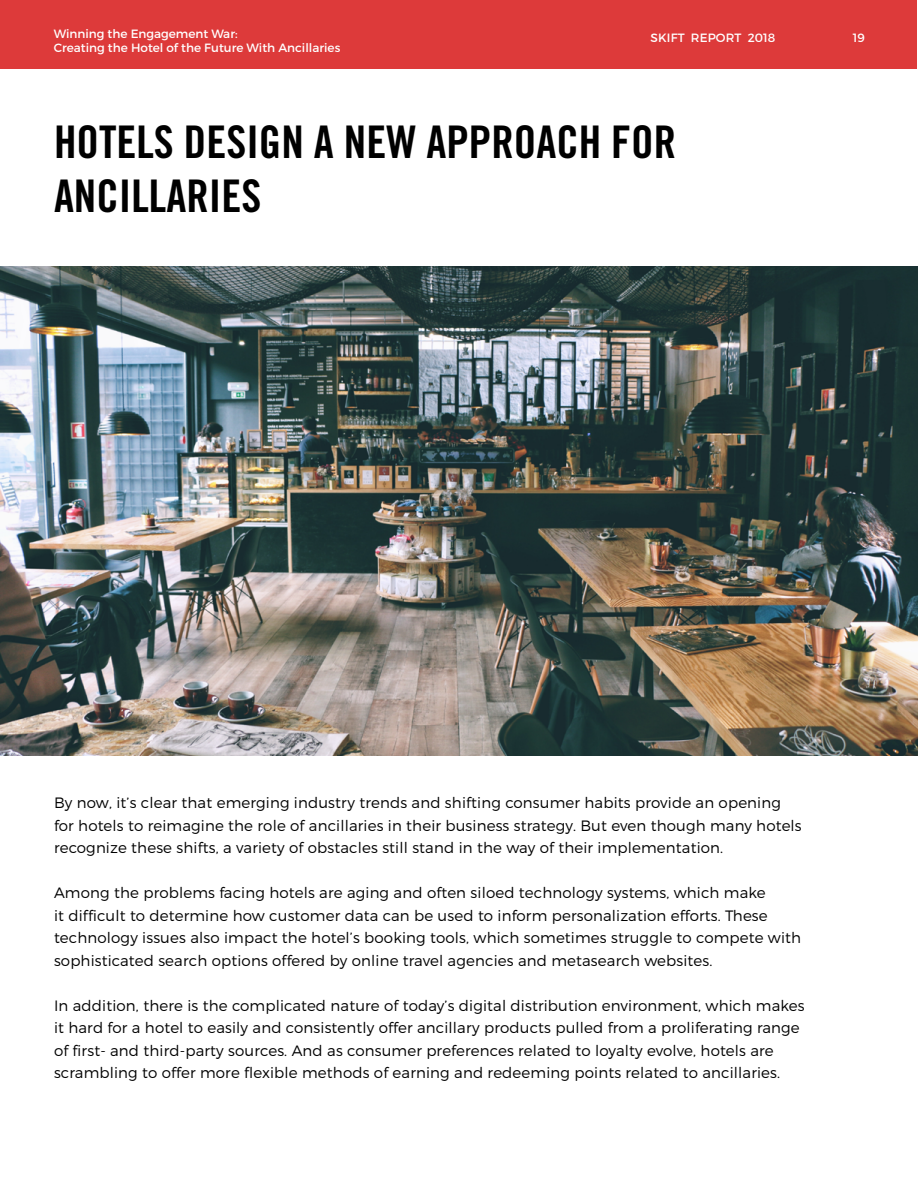
<style>
.page{position:relative;width:918px;height:1188px;background:#fff}
.page>*{position:absolute;margin:0;border:0;box-sizing:border-box;transform-origin:0 0}
.t1{font:45px/54px "Trade Gothic LT Pro Bd Cn 20";color:#000}
.t2{font:300 15px/22.5px "Montserrat";letter-spacing:.01em;color:#000}
.t3{font:12px/14.4px "Montserrat";color:#fff}
</style>
<div class="page">
<div style="left:0;top:1px;width:917px;height:68px;background:#dd3a3a"></div>
<img style="left:0;top:267px;width:918px;height:489px">
<p class="t3" style="left:54px;top:26px;width:288px">Winning the Engagement War:<br>Creating the Hotel of the Future With Ancillaries</p>
<p class="t3" style="left:651px;top:31px;width:126px">SKIFT REPORT 2018</p>
<p class="t3" style="left:853px;top:30px;width:14px">19</p>
<h1 class="t1" style="left:54px;top:115px;width:624px">HOTELS DESIGN A NEW APPROACH FOR<br>ANCILLARIES</h1>
<p class="t2" style="left:54px;top:791px;width:749px">By now, it’s clear that emerging industry trends and shifting consumer habits provide an opening for hotels to reimagine the role of ancillaries in their business strategy. But even though many hotels recognize these shifts, a variety of obstacles still stand in the way of their implementation.</p>
<p class="t2" style="left:54px;top:881px;width:749px">Among the problems facing hotels are aging and often siloed technology systems, which make<br>it difficult to determine how customer data can be used to inform personalization efforts. These technology issues also impact the hotel’s booking tools, which sometimes struggle to compete with sophisticated search options offered by online travel agencies and metasearch websites.</p>
<p class="t2" style="left:54px;top:994px;width:752px">In addition, there is the complicated nature of today’s digital distribution environment, which makes it hard for a hotel to easily and consistently offer ancillary products pulled from a proliferating range of first- and third-party sources. And as consumer preferences related to loyalty evolve, hotels are scrambling to offer more flexible methods of earning and redeeming points related to ancillaries.</p>
</div>
